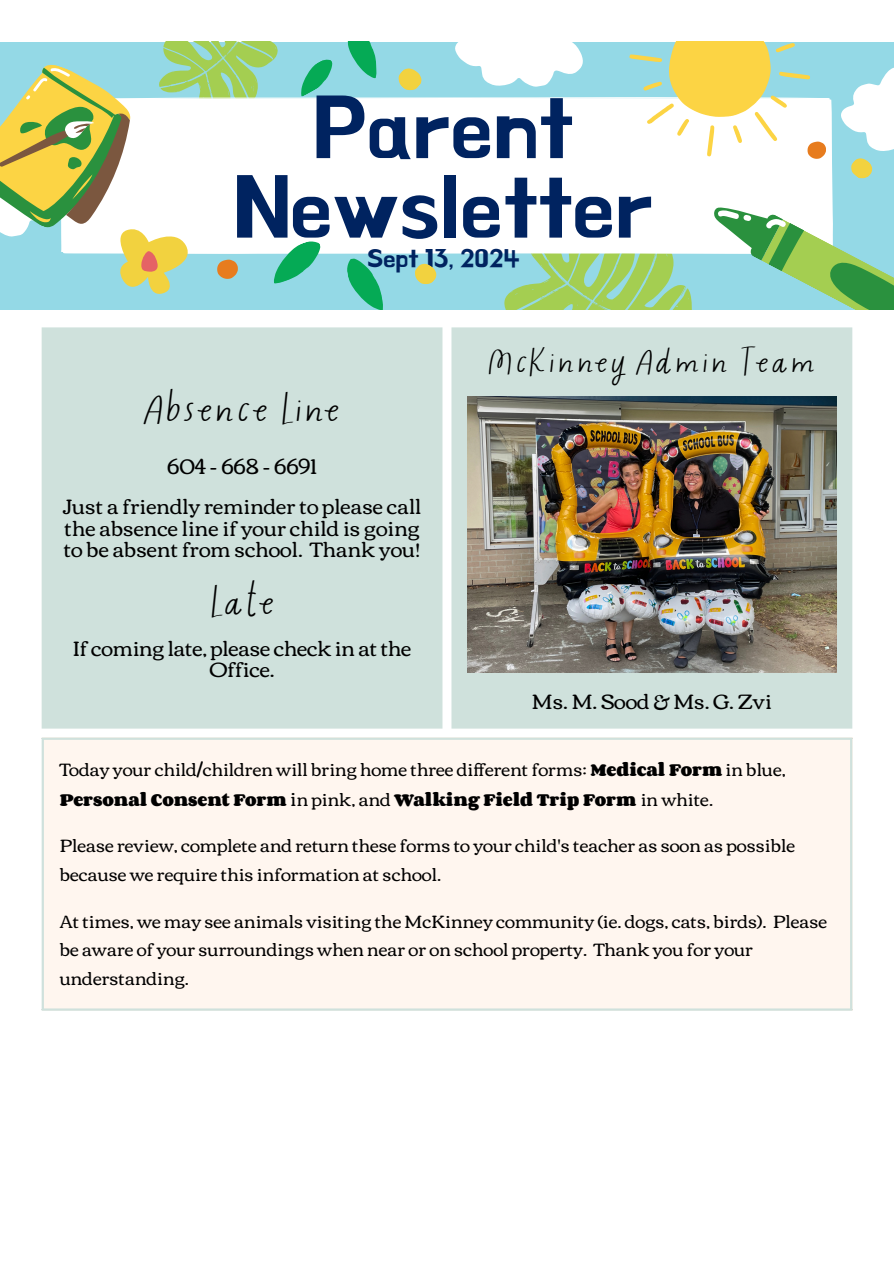
<style>
.page{position:relative;width:894px;height:1263px;background:#fff}
.page>*{position:absolute;margin:0;border:0;box-sizing:border-box;transform-origin:0 0}
.t1{font:85.8px/79.5px "BMHANNA";color:#002360;text-align:center}
.t2{font:45px "Rocking Horse";letter-spacing:-.01em;color:#000}
.t3{font:39px "Rocking Horse";color:#000}
.t4{font:25.05px "BMHANNA";color:#002360}
.t5{font:21px/21.3px "Corben";color:#000;text-align:justify}
.t6{font:18px/28.7px "Corben";color:#000}
.t7{font:700 15px "Corben";letter-spacing:-.005em;color:#000}
.s1{font-weight:700;font-size:15px}
.s2{font-weight:400;font-size:19.5px}
.s3{font-weight:400;font-size:18px}
</style>
<div class="page">
<div style="left:0;top:42px;width:893px;height:267px;background:#94d9e6"></div>
<div style="left:384px;top:97px;width:63px;height:156px;background:#fff"></div>
<svg style="left:0;top:42px;width:384px;height:267px"></svg>
<svg style="left:415px;top:263px;width:22px;height:21px"></svg>
<svg style="left:398px;top:68px;width:24px;height:23px"></svg>
<svg style="left:447px;top:42px;width:446px;height:267px"></svg>
<div style="left:42px;top:327px;width:810px;height:402px;background:#cfe1dc"></div>
<div style="left:42px;top:738px;width:810px;height:273px;background:#fff6ef"></div>
<img style="left:467px;top:396px;width:369px;height:277px">
<hr style="left:42px;top:740px;width:2px;height:268px;background:#cfe1dc">
<hr style="left:849px;top:740px;width:3px;height:268px;background:#cfe1dc">
<hr style="left:42px;top:738px;width:810px;height:2px;background:#cfe1dc">
<hr style="left:42px;top:1008px;width:810px;height:3px;background:#cfe1dc">
<p class="t1" style="left:233px;top:88px;width:421px">Parent<br>Newsletter</p>
<p class="t4" style="left:367px;top:246px;width:154px">Sept 13, 2024</p>
<h1 class="t2" style="left:143px;top:379px;width:199px">Absence Line</h1>
<p class="t5" style="left:167px;top:456px;width:151px">604 - 668 - 6691</p>
<p class="t5" style="left:63px;top:496px;width:360px">Just a friendly reminder to please call the absence line if your child is going to be absent from school. Thank you!</p>
<h1 class="t2" style="left:209px;top:572px;width:69px">Late</h1>
<p class="t5" style="left:73px;top:638px;width:340px;text-align:center">If coming late, please check in at the<br>Office.</p>
<h1 class="t3" style="left:487px;top:336px;width:331px">McKinney Admin Team</h1>
<p class="t5" style="left:531px;top:691px;width:241px">Ms. M. Sood &amp; Ms. G. Zvi</p>
<p class="t6" style="left:60px;top:755px;width:727px">Today your child/children will bring home three different forms: <span class="s1">Medical Form</span> in blue,</p>
<p class="t7" style="left:60px;top:792px;width:654px">Personal Consent Form <span class="s2">i</span><span class="s3">n pink, and</span> Walking Field Trip Form <span class="s3">in white.</span></p>
<p class="t6" style="left:60px;top:832px;width:736px;line-height:28.2px">Please review, complete and return these forms to your child's teacher as soon as possible because we require this information at school.</p>
<p class="t6" style="left:60px;top:907px;width:769px">At times, we may see animals visiting the McKinney community (ie. dogs, cats, birds). Please be aware of your surroundings when near or on school property. Thank you for your understanding.</p>
</div>
